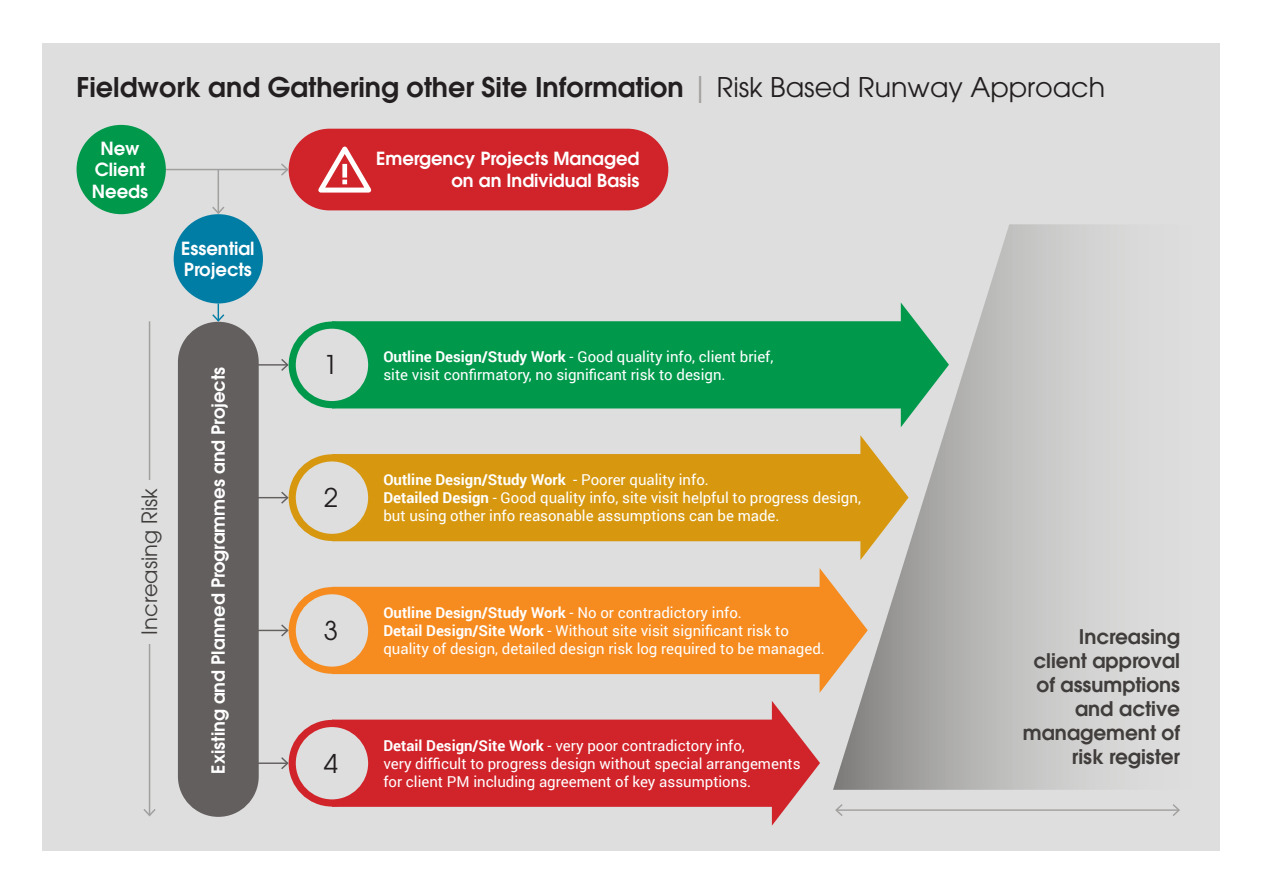
<style>
.page{position:relative;width:1263px;height:893px;background:#fff}
.page>*{position:absolute;margin:0;border:0;box-sizing:border-box;transform-origin:0 0}
.t1{font:600 27px "ITC Avant Garde Pro";color:#231f20}
.t2{font:25.8px "ITC Avant Garde Pro";color:#231f20}
.t3{font:21px "ITC Avant Garde Pro";color:#403d3c}
.t4{font:600 20.1px/24px "ITC Avant Garde Pro";color:#403d3c;text-align:right}
.t5{font:600 18px/21.6px "ITC Avant Garde Pro";color:#fff}
.t6{font:15px/18px "Roboto";color:#fff}
.s1{font-weight:400;color:#a2a09e}
.s2{font-weight:400}
.s3{font-weight:700}
</style>
<div class="page">
<div style="left:43px;top:43px;width:1177px;height:807px;background:#dddedd"></div>
<div style="left:178px;top:322px;width:81px;height:495px;background:#635f5e;border-radius:40px"></div>
<svg style="left:833px;top:224px;width:262px;height:566px"></svg>
<div style="left:174px;top:214px;width:89px;height:89px;background:#007da5;border-radius:50%"></div>
<svg style="left:211px;top:303px;width:15px;height:20px"></svg>
<svg style="left:332px;top:302px;width:617px;height:125px;fill:#00994c"></svg>
<div style="left:292px;top:325px;width:80px;height:80px;background:#dddedd;border-radius:50%"></div>
<div style="left:289px;top:322px;width:86px;height:86px;border:7px solid #00994c;border-radius:50%"></div>
<svg style="left:332px;top:435px;width:576px;height:125px;fill:#d79810"></svg>
<div style="left:292px;top:458px;width:80px;height:79px;background:#dddedd;border-radius:50%"></div>
<div style="left:289px;top:454px;width:86px;height:87px;border:7px solid #d79810;border-radius:50%"></div>
<svg style="left:332px;top:568px;width:536px;height:125px;fill:#f68b1f"></svg>
<div style="left:292px;top:591px;width:80px;height:79px;background:#dddedd;border-radius:50%"></div>
<div style="left:289px;top:587px;width:86px;height:87px;border:7px solid #f68b1f;border-radius:50%"></div>
<svg style="left:332px;top:701px;width:488px;height:125px;fill:#d1232a"></svg>
<div style="left:292px;top:723px;width:80px;height:80px;background:#dddedd;border-radius:50%"></div>
<div style="left:289px;top:720px;width:86px;height:86px;border:7px solid #d1232a;border-radius:50%"></div>
<hr style="left:257px;top:364px;width:31px;height:2px;background:#635f5e">
<svg style="left:280px;top:357px;width:10px;height:15px"></svg>
<hr style="left:257px;top:497px;width:31px;height:1px;background:#635f5e">
<svg style="left:280px;top:490px;width:10px;height:15px"></svg>
<hr style="left:257px;top:630px;width:31px;height:1px;background:#635f5e">
<svg style="left:280px;top:623px;width:10px;height:15px"></svg>
<hr style="left:257px;top:762px;width:31px;height:2px;background:#635f5e">
<svg style="left:280px;top:756px;width:10px;height:15px"></svg>
<hr style="left:836px;top:809px;width:343px;height:2px;background:#a2a09e">
<svg style="left:835px;top:804px;width:9px;height:12px"></svg>
<svg style="left:1171px;top:804px;width:9px;height:12px"></svg>
<hr style="left:149px;top:321px;width:1px;height:494px;background:#a2a09e">
<svg style="left:143px;top:807px;width:13px;height:10px"></svg>
<div style="left:135px;top:480px;width:29px;height:163px;background:#dddedd"></div>
<div style="left:289px;top:129px;width:379px;height:81px;background:#d1232a;border-radius:41px"></div>
<svg style="left:318px;top:146px;width:54px;height:47px"></svg>
<hr style="left:116px;top:169px;width:171px;height:1px;background:#a2a09e">
<svg style="left:279px;top:162px;width:11px;height:15px"></svg>
<div style="left:77px;top:125px;width:89px;height:89px;background:#00994c;border-radius:50%"></div>
<hr style="left:218px;top:170px;width:1px;height:43px;background:#a2a09e">
<svg style="left:211px;top:205px;width:15px;height:10px"></svg>
<h1 class="t1" style="left:77px;top:69px;width:1030px">Fieldwork and Gathering other Site Information <span class="s1">|</span> <span class="s2">Risk Based Runway Approach</span></h1>
<p class="t5" style="left:92px;top:137px;width:58px;text-align:center">New<br>Client<br>Needs</p>
<p class="t5" style="left:181px;top:237px;width:75px">Essential<br>Projects</p>
<h3 class="t3" style="left:137px;top:635px;width:148px;rotate:-90deg">Increasing Risk</h3>
<p class="t5" style="left:207px;top:773px;width:408px;rotate:-90deg">Existing and Planned Programmes and Projects</p>
<p class="t5" style="left:376px;top:148px;width:265px;text-align:right">Emergency Projects Managed on an Individual Basis</p>
<h2 class="t2" style="left:324px;top:349px;width:16px">1</h2>
<p class="t6" style="left:383px;top:347px;width:391px"><span class="s3">Outline Design/Study Work</span> - Good quality info, client brief, site visit confirmatory, no significant risk to design.</p>
<h2 class="t2" style="left:324px;top:482px;width:16px">2</h2>
<h2 class="t2" style="left:324px;top:614px;width:16px">3</h2>
<h2 class="t2" style="left:324px;top:747px;width:16px">4</h2>
<p class="t6" style="left:383px;top:470px;width:479px"><span class="s3">Outline Design/Study Work</span> - Poorer quality info.<br><span class="s3">Detailed Design</span> - Good quality info, site visit helpful to progress design, but using other info reasonable assumptions can be made.</p>
<p class="t6" style="left:383px;top:603px;width:443px"><span class="s3">Outline Design/Study Work</span> - No or contradictory info.<br><span class="s3">Detail Design/Site Work</span> - Without site visit significant risk to quality of design, detailed design risk log required to be managed.</p>
<p class="t6" style="left:383px;top:736px;width:419px"><span class="s3">Detail Design/Site Work</span> - very poor contradictory info,<br>very difficult to progress design without special arrangements for client PM including agreement of key assumptions.</p>
<h3 class="t4" style="left:1023px;top:624px;width:159px">Increasing client approval of assumptions and active management of risk register</h3>
</div>
